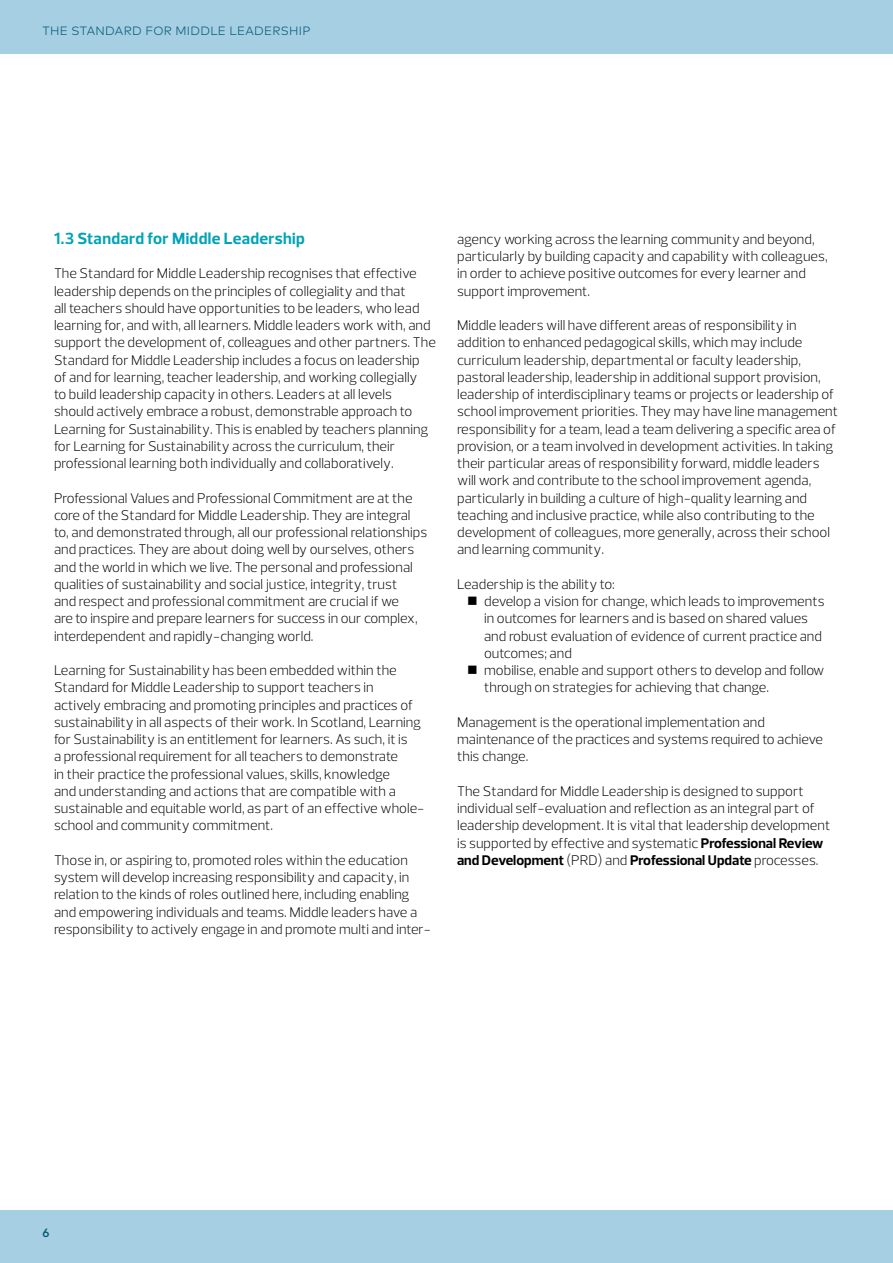
<style>
.page{position:relative;width:893px;height:1263px;background:#fff}
.page>*{position:absolute;margin:0;border:0;box-sizing:border-box;transform-origin:0 0}
.Statements{font:700 16.5px "Prelo";letter-spacing:.02em;color:#00a3b7}
.Body_first_par{font:300 14.25px/17.2px "Prelo";color:#000}
.t1{font:300 12px "Mark Pro";letter-spacing:.025em;color:#005873}
.t2{font:500 12px "Mark Pro";color:#005873}
.s1{font-weight:700}
</style>
<div class="page">
<div style="left:0;top:0;width:893px;height:54px;background:#a6cfe4"></div>
<div style="left:0;top:1210px;width:893px;height:53px;background:#a6cfe4"></div>
<p class="t1" style="left:43px;top:22px;width:269px">THE STANDARD FOR MIDDLE LEADERSHIP</p>
<p class="Statements" style="left:54px;top:228px;width:252px">1.3 Standard for Middle Leadership</p>
<p class="Body_first_par" style="left:54px;top:265px;width:383px">The Standard for Middle Leadership recognises that effective leadership depends on the principles of collegiality and that<br>all teachers should have opportunities to be leaders, who lead learning for, and with, all learners. Middle leaders work with, and support the development of, colleagues and other partners. The Standard for Middle Leadership includes a focus on leadership of and for learning, teacher leadership, and working collegially<br>to build leadership capacity in others. Leaders at all levels<br>should actively embrace a robust, demonstrable approach to Learning for Sustainability. This is enabled by teachers planning for Learning for Sustainability across the curriculum, their professional learning both individually and collaboratively.</p>
<p class="Body_first_par" style="left:54px;top:489px;width:375px">Professional Values and Professional Commitment are at the core of the Standard for Middle Leadership. They are integral to, and demonstrated through, all our professional relationships and practices. They are about doing well by ourselves, others and the world in which we live. The personal and professional qualities of sustainability and social justice, integrity, trust<br>and respect and professional commitment are crucial if we<br>are to inspire and prepare learners for success in our complex, interdependent and rapidly-changing world.</p>
<p class="Body_first_par" style="left:54px;top:662px;width:372px">Learning for Sustainability has been embedded within the Standard for Middle Leadership to support teachers in actively embracing and promoting principles and practices of sustainability in all aspects of their work. In Scotland, Learning for Sustainability is an entitlement for learners. As such, it is<br>a professional requirement for all teachers to demonstrate<br>in their practice the professional values, skills, knowledge<br>and understanding and actions that are compatible with a sustainable and equitable world, as part of an effective whole&shy;school and community commitment.</p>
<p class="Body_first_par" style="left:54px;top:851px;width:379px">Those in, or aspiring to, promoted roles within the education system will develop increasing responsibility and capacity, in relation to the kinds of roles outlined here, including enabling and empowering individuals and teams. Middle leaders have a responsibility to actively engage in and promote multi and inter-</p>
<p class="Body_first_par" style="left:457px;top:230px;width:372px">agency working across the learning community and beyond, particularly by building capacity and capability with colleagues, in order to achieve positive outcomes for every learner and support improvement.</p>
<p class="Body_first_par" style="left:457px;top:317px;width:383px">Middle leaders will have different areas of responsibility in addition to enhanced pedagogical skills, which may include curriculum leadership, departmental or faculty leadership, pastoral leadership, leadership in additional support provision, leadership of interdisciplinary teams or projects or leadership of school improvement priorities. They may have line management responsibility for a team, lead a team delivering a specific area of provision, or a team involved in development activities. In taking their particular areas of responsibility forward, middle leaders will work and contribute to the school improvement agenda, particularly in building a culture of high-quality learning and teaching and inclusive practice, while also contributing to the development of colleagues, more generally, across their school and learning community.</p>
<p class="Body_first_par" style="left:457px;top:575px;width:159px">Leadership is the ability to:</p>
<p class="Body_first_par" style="left:484px;top:593px;width:342px;text-indent:-17px">■ develop a vision for change, which leads to improvements in outcomes for learners and is based on shared values and robust evaluation of evidence of current practice and outcomes; and</p>
<p class="Body_first_par" style="left:484px;top:662px;width:342px;text-indent:-17px">■ mobilise, enable and support others to develop and follow through on strategies for achieving that change.</p>
<p class="Body_first_par" style="left:457px;top:713px;width:367px">Management is the operational implementation and maintenance of the practices and systems required to achieve this change.</p>
<p class="Body_first_par" style="left:457px;top:782px;width:375px">The Standard for Middle Leadership is designed to support individual self-evaluation and reflection as an integral part of leadership development. It is vital that leadership development is supported by effective and systematic <span class="s1">Professional Review and Development</span> (PRD) and <span class="s1">Professional Update</span> processes.</p>
<p class="t2" style="left:43px;top:1224px;width:9px">6</p>
</div>
